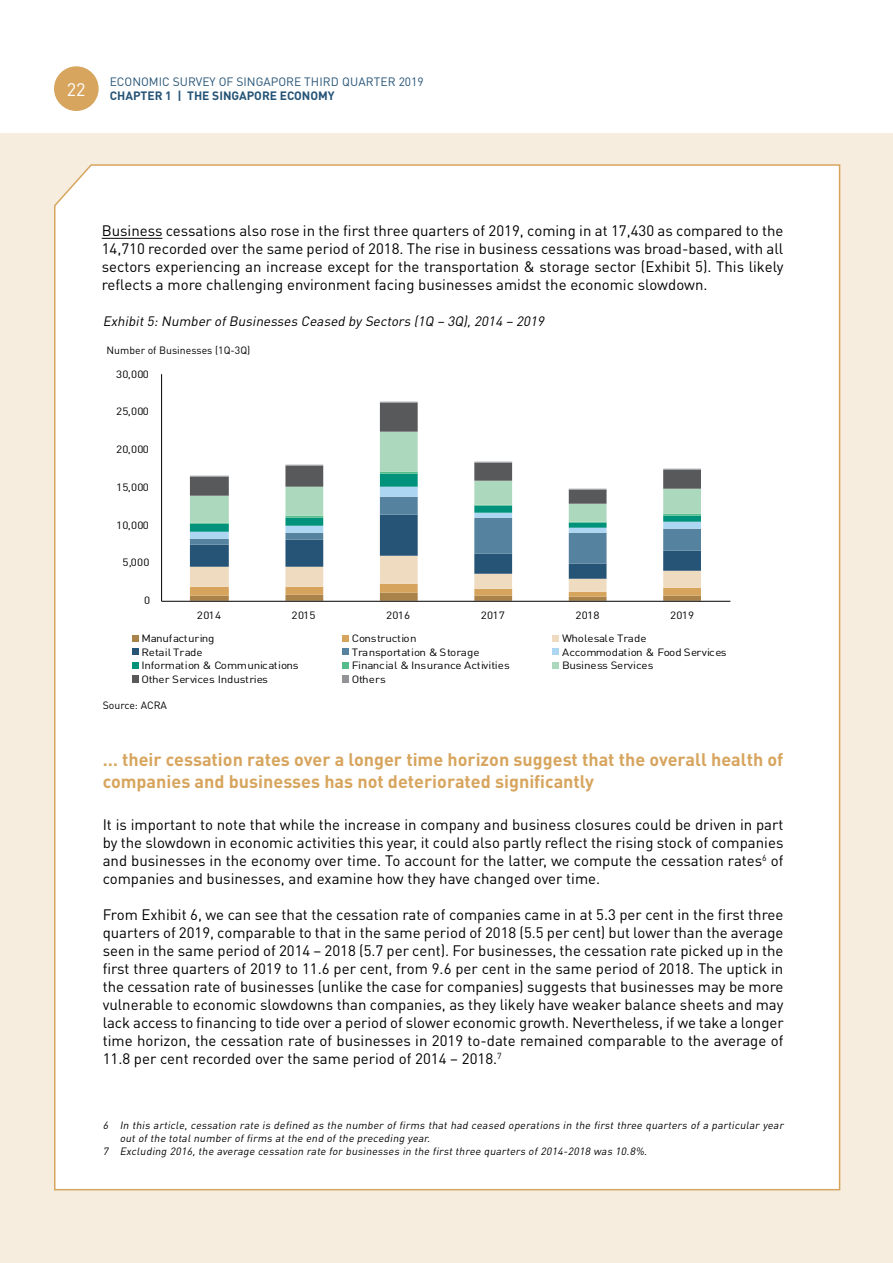
<style>
.page{position:relative;width:893px;height:1263px;background:#fff}
.page>*{position:absolute;margin:0;border:0;box-sizing:border-box;transform-origin:0 0}
.t1{font:700 18px/22.5px "DIN Pro";color:#d7a55e}
.t2{font:18px "DIN Pro";color:#fff}
.t3{font:15px/18px "DIN Pro";color:#000;text-align:justify}
.t4{font:italic 13.5px "DIN Pro";color:#000}
.t5{font:12px "DIN Pro";color:#265477}
.t6{font:700 12px "DIN Pro";color:#265477}
.t7{font:italic 10.5px "DIN Pro";color:#000}
.t8{font:10.5px "DIN Pro";color:#000;scale:1.11 1}
.t9{font:10.5px "DIN Pro";color:#000}
</style>
<div class="page">
<div style="left:0;top:134px;width:893px;height:1129px;background:#f6eddf"></div>
<div style="left:54px;top:66px;width:45px;height:45px;background:#d7a55e;border-radius:50%"></div>
<div style="left:54px;top:164px;width:787px;height:1027px;background:#fff"></div>
<hr style="left:102px;top:238px;width:60px;height:1px;background:#000">
<svg style="left:190px;top:523px;width:511px;height:78px;background:#c6cece"></svg>
<hr style="left:190px;top:523px;width:39px;height:1px;background:#55bd8b">
<svg style="left:190px;top:504px;width:511px;height:19px;background:#c3dfd9"></svg>
<svg style="left:190px;top:403px;width:511px;height:101px;background:#e5ebe9"></svg>
<hr style="left:663px;top:469px;width:38px;height:1px;background:#929497">
<hr style="left:569px;top:489px;width:38px;height:1px;background:#929497">
<hr style="left:474px;top:462px;width:38px;height:1px;background:#929497">
<hr style="left:380px;top:402px;width:38px;height:1px;background:#929497">
<hr style="left:285px;top:465px;width:38px;height:1px;background:#929497">
<hr style="left:190px;top:476px;width:39px;height:1px;background:#929497">
<hr style="left:161px;top:374px;width:1px;height:227px;background:#000">
<hr style="left:162px;top:601px;width:568px;height:1px;background:#000">
<div style="left:132px;top:636px;width:7px;height:6px;background:#aa834b"></div>
<div style="left:342px;top:636px;width:7px;height:6px;background:#d7a45e"></div>
<div style="left:552px;top:636px;width:7px;height:6px;background:#efdbbf"></div>
<div style="left:132px;top:649px;width:7px;height:6px;background:#265477"></div>
<div style="left:342px;top:649px;width:7px;height:6px;background:#54829f"></div>
<div style="left:552px;top:649px;width:7px;height:6px;background:#acd6f2"></div>
<div style="left:132px;top:663px;width:7px;height:6px;background:#00927b"></div>
<div style="left:342px;top:663px;width:7px;height:6px;background:#55bd8b"></div>
<div style="left:552px;top:663px;width:7px;height:6px;background:#acd9bd"></div>
<div style="left:132px;top:676px;width:7px;height:7px;background:#58595b"></div>
<div style="left:342px;top:676px;width:7px;height:7px;background:#929497"></div>
<p class="t2" style="left:67px;top:77px;width:20px">22</p>
<p class="t5" style="left:110px;top:74px;width:316px">ECONOMIC SURVEY OF SINGAPORE THIRD QUARTER 2019</p>
<p class="t6" style="left:110px;top:88px;width:227px">CHAPTER 1 | THE SINGAPORE ECONOMY</p>
<p class="t3" style="left:102px;top:221px;width:683px">Business cessations also rose in the first three quarters of 2019, coming in at 17,430 as compared to the 14,710 recorded over the same period of 2018. The rise in business cessations was broad-based, with all sectors experiencing an increase except for the transportation &amp; storage sector (Exhibit 5). This likely reflects a more challenging environment facing businesses amidst the economic slowdown.</p>
<p class="t4" style="left:103px;top:312px;width:446px">Exhibit5:Number ofBusinesses Ceased by Sectors (1Q – 3Q),2014 – 2019</p>
<p class="t9" style="left:107px;top:343px;width:145px">Number of Businesses (1Q-3Q)</p>
<p class="t8" style="left:116px;top:367px;width:31px">30,000</p>
<p class="t8" style="left:116px;top:404px;width:31px">25,000</p>
<p class="t8" style="left:116px;top:442px;width:31px">20,000</p>
<p class="t8" style="left:116px;top:480px;width:31px">15,000</p>
<p class="t8" style="left:116px;top:518px;width:31px">10,000</p>
<p class="t8" style="left:122px;top:555px;width:26px">5,000</p>
<p class="t8" style="left:144px;top:593px;width:7px">0</p>
<p class="t8" style="left:197px;top:608px;width:23px">2014</p>
<p class="t8" style="left:292px;top:608px;width:23px">2015</p>
<p class="t8" style="left:386px;top:608px;width:23px">2016</p>
<p class="t8" style="left:481px;top:608px;width:23px">2017</p>
<p class="t8" style="left:576px;top:608px;width:23px">2018</p>
<p class="t8" style="left:670px;top:608px;width:23px">2019</p>
<p class="t8" style="left:141px;top:631px;width:67px">Manufacturing</p>
<p class="t8" style="left:352px;top:631px;width:60px">Construction</p>
<p class="t8" style="left:562px;top:631px;width:78px">Wholesale Trade</p>
<p class="t8" style="left:141px;top:645px;width:57px">Retail Trade</p>
<p class="t8" style="left:352px;top:645px;width:117px">Transportation &amp; Storage</p>
<p class="t8" style="left:562px;top:645px;width:150px">Accommodation &amp; Food Services</p>
<p class="t8" style="left:141px;top:658px;width:143px">Information &amp; Communications</p>
<p class="t8" style="left:352px;top:658px;width:144px">Financial &amp; Insurance Activities</p>
<p class="t8" style="left:562px;top:658px;width:84px">Business Services</p>
<p class="t8" style="left:141px;top:672px;width:116px">Other Services Industries</p>
<p class="t8" style="left:352px;top:672px;width:32px">Others</p>
<p class="t9" style="left:103px;top:698px;width:66px">Source: ACRA</p>
<p class="t1" style="left:103px;top:747px;width:682px">… their cessation rates over a longer time horizon suggest that the overall health of companies and businesses has not deteriorated significantly</p>
<p class="t3" style="left:103px;top:815px;width:682px">It is important to note that while the increase in company and business closures could be driven in part by the slowdown in economic activities this year, it could also partly reflect the rising stock of companies and businesses in the economy over time. To account for the latter, we compute the cessation rates<sup>6</sup> of companies and businesses, and examine how they have changed over time.</p>
<p class="t3" style="left:103px;top:905px;width:682px">From Exhibit 6, we can see that the cessation rate of companies came in at 5.3 per cent in the first three quarters of 2019, comparable to that in the same period of 2018 (5.5 per cent) but lower than the average seen in the same period of 2014 – 2018 (5.7 per cent). For businesses, the cessation rate picked up in the first three quarters of 2019 to 11.6 per cent, from 9.6 per cent in the same period of 2018. The uptick in the cessation rate of businesses (unlike the case for companies) suggests that businesses may be more vulnerable to economic slowdowns than companies, as they likely have weaker balance sheets and may lack access to financing to tide over a period of slower economic growth. Nevertheless, if we take a longer time horizon, the cessation rate of businesses in 2019 to-date remained comparable to the average of 11.8 per cent recorded over the same period of 2014 – 2018.<sup>7</sup></p>
<p class="t7" style="left:103px;top:1118px;width:685px">6 In this article, cessation rate is defined as the number of firms that had ceased operations in the first three quarters of a particular year</p>
<p class="t7" style="left:120px;top:1131px;width:314px">out of the total number of firms at the end of the preceding year.</p>
<p class="t7" style="left:103px;top:1143px;width:548px">7 Excluding 2016, the average cessation rate for businesses in the first three quarters of 2014-2018 was 10.8%.</p>
</div>
